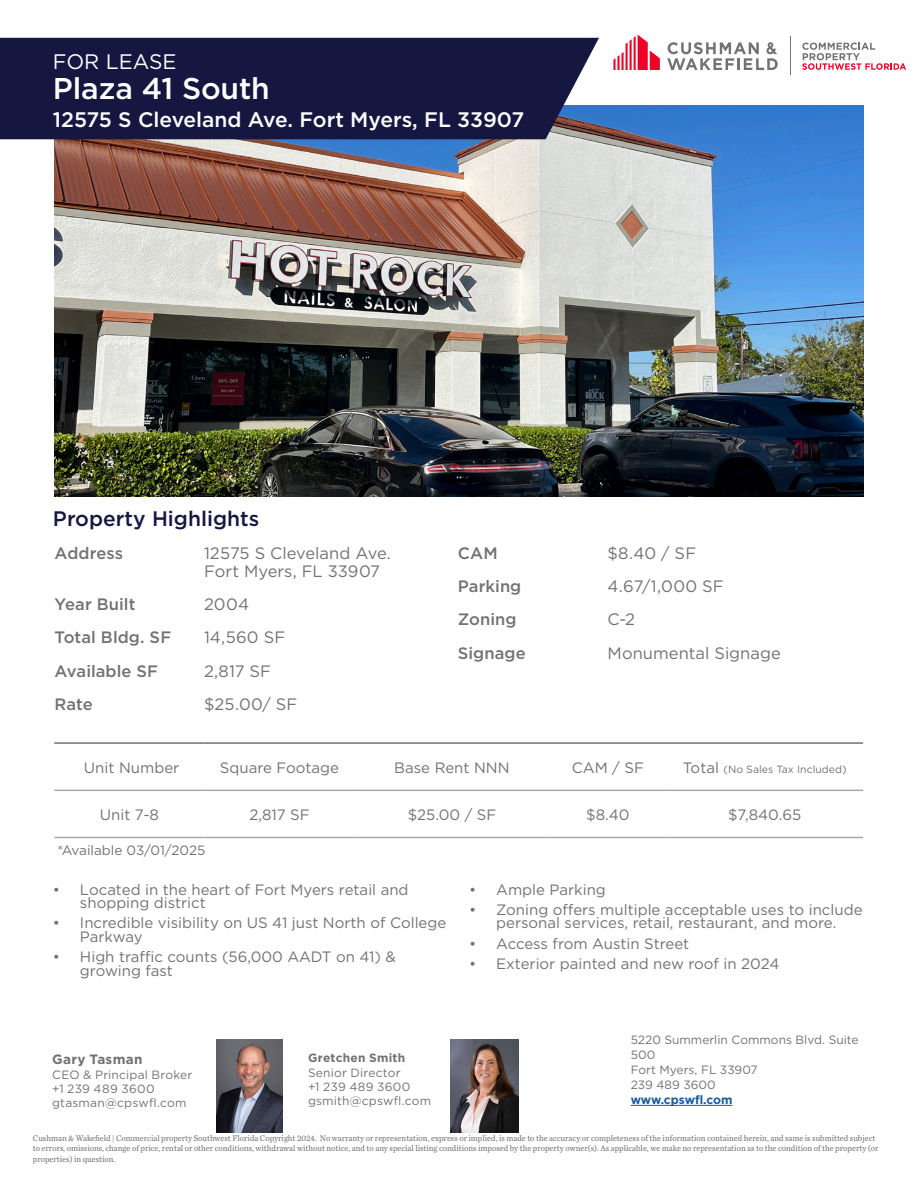
<style>
.page{position:relative;width:918px;height:1188px;background:#fff}
.page>*{position:absolute;margin:0;border:0;box-sizing:border-box;transform-origin:0 0}
.Property_Name___Address{font:500 30px "Gotham";letter-spacing:-.005em;color:#fff}
.Property_Name___Address_2nd_Line{font:500 21px "Gotham";color:#fff}
.Section_Head_-_red{font:500 21px "Gotham";color:#161741}
.Banner_Callout_Text{font:21px "Gotham";color:#fff}
.Table_text_-_small{font:16.5px "Gotham";letter-spacing:.005em;color:#717271}
.Table_text_-_small-2{font:500 16.5px "Gotham";letter-spacing:.005em;color:#717271}
.Body_Text{font:15px/13.5px "Gotham";color:#717271}
.Body_Text-2{font:13.5px "Gotham";color:#717271}
.Broker_Name{font:700 13.5px "Gotham";letter-spacing:.02em;color:#717271}
.Broker_Contact_Smaller{font:12px/14.4px "Gotham";letter-spacing:.015em;color:#717271}
.Company_Address_Text{font:12px/15px "Gotham";color:#717271}
.URL{font:700 12px "Gotham";letter-spacing:-.005em;color:#175d9e}
.Broker_Contact_Smaller-2{font:700 12px "Gotham";letter-spacing:.02em;color:#717271}
.Body_Text-3{font:10.5px "Gotham";color:#717271}
.disclaimer{font:8.7px/10.4px "Chronicle Text G2";color:#717271;scale:.95 1}
.s1{font-size:15px}
</style>
<div class="page">
<hr style="left:790px;top:36px;width:1px;height:39px;background:#717271">
<svg style="left:613px;top:35px;width:47px;height:35px"></svg>
<svg style="left:667px;top:42px;width:111px;height:28px"></svg>
<svg style="left:802px;top:43px;width:104px;height:27px"></svg>
<img style="left:54px;top:105px;width:809px;height:392px">
<div style="left:0;top:38px;width:599px;height:101px;background:#161741"></div>
<hr style="left:54px;top:742px;width:150px;height:2px;background:#717271">
<hr style="left:204px;top:742px;width:151px;height:2px;background:#717271">
<hr style="left:355px;top:742px;width:194px;height:2px;background:#717271">
<hr style="left:549px;top:742px;width:117px;height:2px;background:#717271">
<hr style="left:666px;top:742px;width:197px;height:2px;background:#717271">
<hr style="left:54px;top:790px;width:150px;height:1px;background:#a9a8aa">
<hr style="left:204px;top:790px;width:151px;height:1px;background:#a9a8aa">
<hr style="left:355px;top:790px;width:194px;height:1px;background:#a9a8aa">
<hr style="left:549px;top:790px;width:117px;height:1px;background:#a9a8aa">
<hr style="left:666px;top:790px;width:197px;height:1px;background:#a9a8aa">
<hr style="left:54px;top:837px;width:150px;height:1px;background:#a9a8aa">
<hr style="left:204px;top:837px;width:151px;height:1px;background:#a9a8aa">
<hr style="left:355px;top:837px;width:194px;height:1px;background:#a9a8aa">
<hr style="left:549px;top:837px;width:117px;height:1px;background:#a9a8aa">
<hr style="left:666px;top:837px;width:197px;height:1px;background:#a9a8aa">
<hr style="left:631px;top:1105px;width:101px;height:1px;background:#175d9e">
<img style="left:216px;top:1040px;width:67px;height:92px">
<img style="left:451px;top:1039px;width:68px;height:93px">
<p class="Banner_Callout_Text" style="left:53px;top:48px;width:125px">FOR LEASE</p>
<p class="Property_Name___Address" style="left:53px;top:69px;width:218px">Plaza 41 South</p>
<p class="Property_Name___Address_2nd_Line" style="left:53px;top:106px;width:473px">12575 S Cleveland Ave. Fort Myers, FL 33907</p>
<p class="Section_Head_-_red" style="left:53px;top:505px;width:208px">Property Highlights</p>
<p class="Table_text_-_small-2" style="left:55px;top:542px;width:70px">Address</p>
<p class="Table_text_-_small" style="left:204px;top:542px;width:188px">12575 S Cleveland Ave.</p>
<p class="Table_text_-_small" style="left:204px;top:560px;width:177px">Fort Myers, FL 33907</p>
<p class="Table_text_-_small-2" style="left:55px;top:593px;width:82px">Year Built</p>
<p class="Table_text_-_small" style="left:204px;top:594px;width:47px">2004</p>
<p class="Table_text_-_small-2" style="left:55px;top:627px;width:118px">Total Bldg. SF</p>
<p class="Table_text_-_small" style="left:204px;top:627px;width:83px">14,560 SF</p>
<p class="Table_text_-_small-2" style="left:55px;top:660px;width:105px">Available SF</p>
<p class="Table_text_-_small" style="left:204px;top:661px;width:69px">2,817 SF</p>
<p class="Table_text_-_small-2" style="left:55px;top:694px;width:40px">Rate</p>
<p class="Table_text_-_small" style="left:204px;top:694px;width:95px">$25.00/ SF</p>
<p class="Table_text_-_small-2" style="left:458px;top:542px;width:41px">CAM</p>
<p class="Table_text_-_small" style="left:608px;top:542px;width:90px">$8.40 / SF</p>
<p class="Table_text_-_small-2" style="left:458px;top:575px;width:65px">Parking</p>
<p class="Table_text_-_small" style="left:608px;top:576px;width:118px">4.67/1,000 SF</p>
<p class="Table_text_-_small-2" style="left:458px;top:609px;width:60px">Zoning</p>
<p class="Table_text_-_small" style="left:608px;top:609px;width:29px">C-2</p>
<p class="Table_text_-_small-2" style="left:458px;top:642px;width:69px">Signage</p>
<p class="Table_text_-_small" style="left:608px;top:643px;width:175px">Monumental Signage</p>
<p class="Body_Text" style="left:84px;top:760px;width:97px">Unit Number</p>
<p class="Body_Text" style="left:220px;top:760px;width:121px">Square Footage</p>
<p class="Body_Text" style="left:394px;top:760px;width:117px">Base Rent NNN</p>
<p class="Body_Text" style="left:572px;top:760px;width:73px">CAM / SF</p>
<p class="Body_Text-3" style="left:683px;top:762px;width:165px"><span class="s1">Total</span> (No Sales Tax Included)</p>
<p class="Body_Text" style="left:100px;top:808px;width:61px">Unit 7-8</p>
<p class="Body_Text" style="left:249px;top:808px;width:62px">2,817 SF</p>
<p class="Body_Text" style="left:408px;top:808px;width:90px">$25.00 / SF</p>
<p class="Body_Text" style="left:586px;top:808px;width:45px">$8.40</p>
<p class="Body_Text" style="left:728px;top:808px;width:74px">$7,840.65</p>
<p class="Body_Text-2" style="left:57px;top:842px;width:150px">*Available 03/01/2025</p>
<p class="Body_Text" style="left:80px;top:882px;width:330px;text-indent:-27px">• Located in the heart of Fort Myers retail and shopping district</p>
<p class="Body_Text" style="left:80px;top:916px;width:368px;text-indent:-27px">• Incredible visibility on US 41 just North of College<br>Parkway</p>
<p class="Body_Text" style="left:80px;top:950px;width:318px;text-indent:-27px">• High traffic counts (56,000 AADT on 41) &amp; growing fast</p>
<p class="Body_Text" style="left:469px;top:882px;width:138px">• Ample Parking</p>
<p class="Body_Text" style="left:469px;top:902px;width:395px;text-align:center">• Zoning offers multiple acceptable uses to include personal services, retail, restaurant, and more.</p>
<p class="Body_Text" style="left:469px;top:936px;width:222px">• Access from Austin Street</p>
<p class="Body_Text" style="left:469px;top:956px;width:312px">• Exterior painted and new roof in 2024</p>
<p class="Company_Address_Text" style="left:631px;top:1032px;width:229px">5220 Summerlin Commons Blvd. Suite<br>500</p>
<p class="Company_Address_Text" style="left:631px;top:1062px;width:129px">Fort Myers, FL 33907<br>239 489 3600</p>
<p class="URL" style="left:631px;top:1092px;width:103px">www.cpswfl.com</p>
<p class="disclaimer" style="left:33px;top:1132px;width:892px">Cushman &amp; Wakefield | Commercial property Southwest Florida Copyright 2024. No warranty or representation, express or implied, is made to the accuracy or completeness of the information contained herein, and same is submitted subject to errors, omissions, change of price, rental or other conditions, withdrawal without notice, and to any special listing conditions imposed by the property owner(s). As applicable, we make no representation as to the condition of the property (or properties) in question.</p>
<p class="Broker_Contact_Smaller-2" style="left:308px;top:1050px;width:99px">Gretchen Smith</p>
<p class="Broker_Contact_Smaller" style="left:308px;top:1065px;width:125px">Senior Director<br>+1 239 489 3600 gsmith@cpswfl.com</p>
<p class="Broker_Name" style="left:52px;top:1051px;width:92px">Gary Tasman</p>
<p class="Broker_Contact_Smaller" style="left:52px;top:1067px;width:142px">CEO &amp; Principal Broker +1 239 489 3600 gtasman@cpswfl.com</p>
</div>
